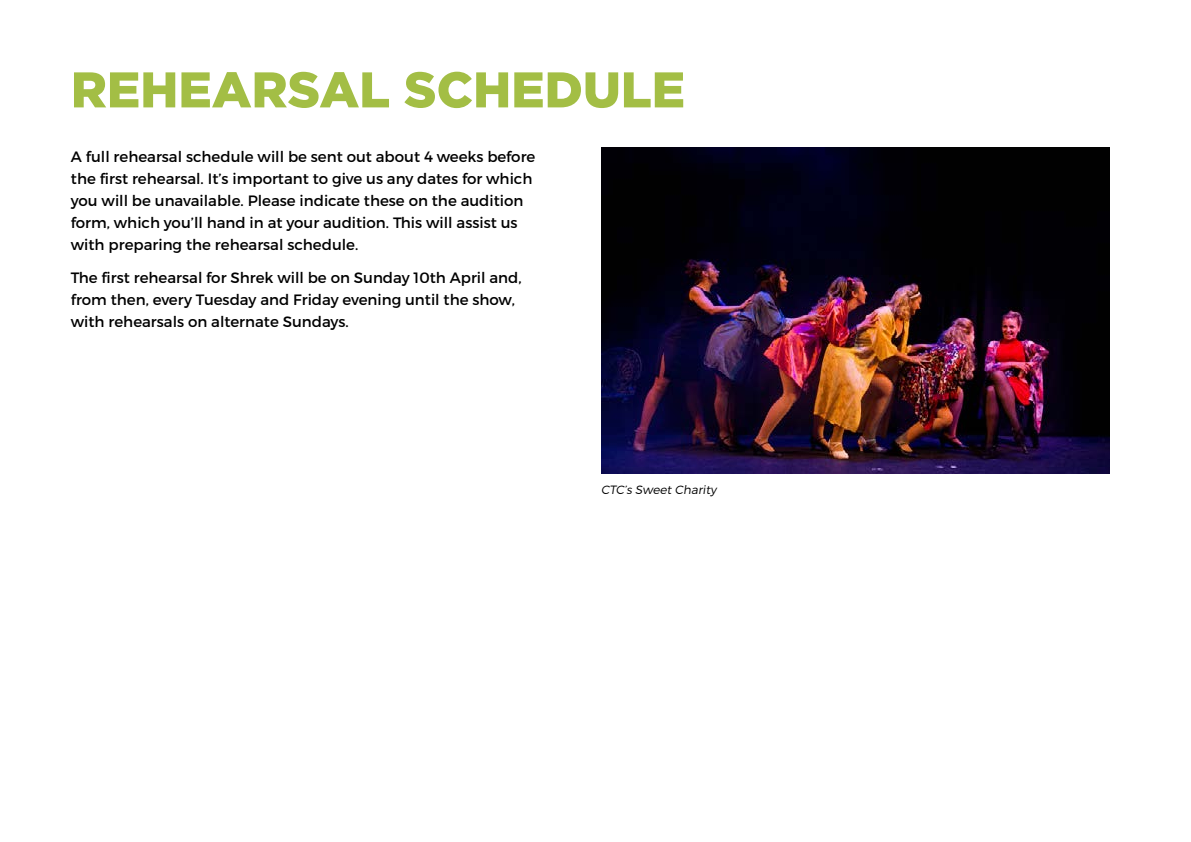
<style>
.page{position:relative;width:1191px;height:842px;background:#fff}
.page>*{position:absolute;margin:0;border:0;box-sizing:border-box;transform-origin:0 0}
.t1{font:900 50px "Gotham";color:#a3be45}
.t2{font:15px/22px "Trueno Rg";color:#000}
.t3{font:12px "Trueno Lt It";color:#000}
</style>
<div class="page">
<img style="left:601px;top:147px;width:508px;height:326px">
<h1 class="t1" style="left:71px;top:61px;width:615px">REHEARSAL SCHEDULE</h1>
<p class="t2" style="left:71px;top:145px;width:466px">A full rehearsal schedule will be sent out about 4 weeks before the first rehearsal. It’s important to give us any dates for which you will be unavailable. Please indicate these on the audition form, which you’ll hand in at your audition. This will assist us with preparing the rehearsal schedule.</p>
<p class="t2" style="left:71px;top:267px;width:452px">The first rehearsal for Shrek will be on Sunday 10th April and, from then, every Tuesday and Friday evening until the show, with rehearsals on alternate Sundays.</p>
<p class="t3" style="left:601px;top:482px;width:117px">CTC’s Sweet Charity</p>
</div>
